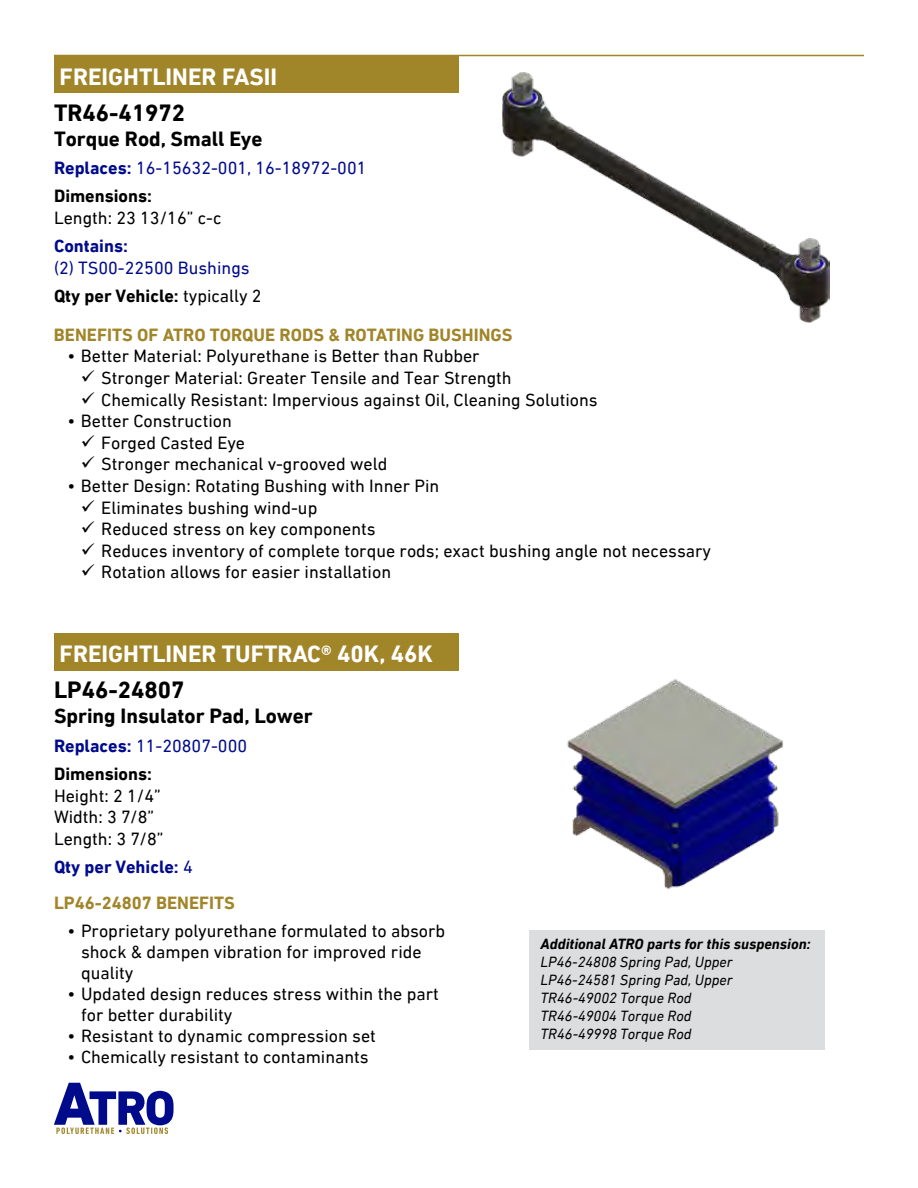
<style>
.page{position:relative;width:918px;height:1188px;background:#fff}
.page>*{position:absolute;margin:0;border:0;box-sizing:border-box;transform-origin:0 0}
.t1{font:700 24px "DIN Next LT Pro";color:#fff}
.t2{font:700 24px "DIN Next LT Pro";color:#000}
.t3{font:700 21px "DIN Next LT Pro";color:#000}
.t4{font:18px/21.6px "DIN Next LT Pro";color:#000}
.t5{font:18px/28.3px "DIN Next LT Pro";color:#000b8c}
.t6{font:700 18px/35.8px "DIN Next LT Pro";color:#a18529}
.t7{font:700 18px "DIN Next LT Pro";color:#000b8c}
.t8{font:italic 15px/18px "DIN Next LT Pro";color:#000}
.t9{font:italic 700 15px "DIN Next LT Pro";color:#000}
.s1{font-weight:700}
.s2{font-weight:700;color:#000}
.s3{color:#000}
.s4{color:#000b8c}
.s5{font-weight:400;color:#000b8c}
</style>
<div class="page">
<svg style="left:54px;top:1083px;width:120px;height:51px"></svg>
<hr style="left:54px;top:55px;width:810px;height:1px;background:#a18529">
<div style="left:54px;top:56px;width:405px;height:37px;background:#a18529"></div>
<img style="left:567px;top:679px;width:217px;height:211px">
<div style="left:529px;top:930px;width:296px;height:120px;background:#dcddde"></div>
<div style="left:54px;top:633px;width:405px;height:37px;background:#a18529"></div>
<img style="left:503px;top:72px;width:326px;height:251px">
<h1 class="t1" style="left:60px;top:63px;width:219px">FREIGHTLINER FASII</h1>
<h1 class="t2" style="left:54px;top:98px;width:133px">TR46-41972</h1>
<p class="t3" style="left:54px;top:126px;width:210px">Torque Rod, Small Eye</p>
<p class="t5" style="left:54px;top:154px;width:314px"><span class="s1">Replaces:</span> 16-15632-001, 16-18972-001<br><span class="s2">Dimensions:</span></p>
<p class="t4" style="left:54px;top:207px;width:169px">Length: 23 13/16” c-c</p>
<p class="t7" style="left:54px;top:236px;width:75px">Contains:</p>
<p class="t5" style="left:54px;top:253px;width:209px">(2) TS00-22500 Bushings<br><span class="s2">Qty per Vehicle:</span> <span class="s3">typically 2</span></p>
<p class="t6" style="left:54px;top:317px;width:460px">BENEFITS OF ATRO TORQUE RODS &amp; ROTATING BUSHINGS</p>
<p class="t4" style="left:101px;top:345px;width:498px;text-indent:-34px">• Better Material: Polyurethane is Better than Rubber<br>Stronger Material: Greater Tensile and Tear Strength<br>Chemically Resistant: Impervious against Oil, Cleaning Solutions</p>
<p class="t4" style="left:101px;top:410px;width:288px;text-indent:-34px">• Better Construction<br>Forged Casted Eye<br>Stronger mechanical v-grooved weld</p>
<p class="t4" style="left:101px;top:475px;width:611px;text-indent:-34px">• Better Design: Rotating Bushing with Inner Pin<br>Eliminates bushing wind-up<br>Reduced stress on key components<br>Reduces inventory of complete torque rods; exact bushing angle not necessary Rotation allows for easier installation</p>
<h1 class="t1" style="left:60px;top:640px;width:375px">FREIGHTLINER TUFTRAC® 40K, 46K</h1>
<h1 class="t2" style="left:54px;top:676px;width:132px">LP46-24807</h1>
<p class="t3" style="left:54px;top:704px;width:260px">Spring Insulator Pad, Lower</p>
<p class="t5" style="left:54px;top:731px;width:195px"><span class="s1">Replaces:</span> 11-20807-000<br><span class="s2">Dimensions:</span></p>
<p class="t4" style="left:54px;top:784px;width:111px">Height: 2 1/4”<br>Width: 3 7/8”<br>Length: 3 7/8”</p>
<p class="t6" style="left:54px;top:849px;width:183px"><span class="s4">Qty per Vehicle:</span> <span class="s5">4<br></span>LP46-24807 BENEFITS</p>
<p class="t4" style="left:81px;top:920px;width:366px;line-height:21px;text-indent:-14px">• Proprietary polyurethane formulated to absorb shock &amp; dampen vibration for improved ride quality</p>
<p class="t4" style="left:81px;top:983px;width:359px;line-height:21px;text-indent:-13px">• Updated design reduces stress within the part for better durability</p>
<p class="t4" style="left:68px;top:1025px;width:310px">• Resistant to dynamic compression set</p>
<p class="t4" style="left:68px;top:1046px;width:303px">• Chemically resistant to contaminants</p>
<p class="t9" style="left:541px;top:935px;width:271px">Additional ATRO parts for this suspension:</p>
<p class="t8" style="left:541px;top:953px;width:194px">LP46-24808 Spring Pad, Upper<br>LP46-24581 Spring Pad, Upper<br>TR46-49002 Torque Rod<br>TR46-49004 Torque Rod<br>TR46-49998 Torque Rod</p>
</div>
